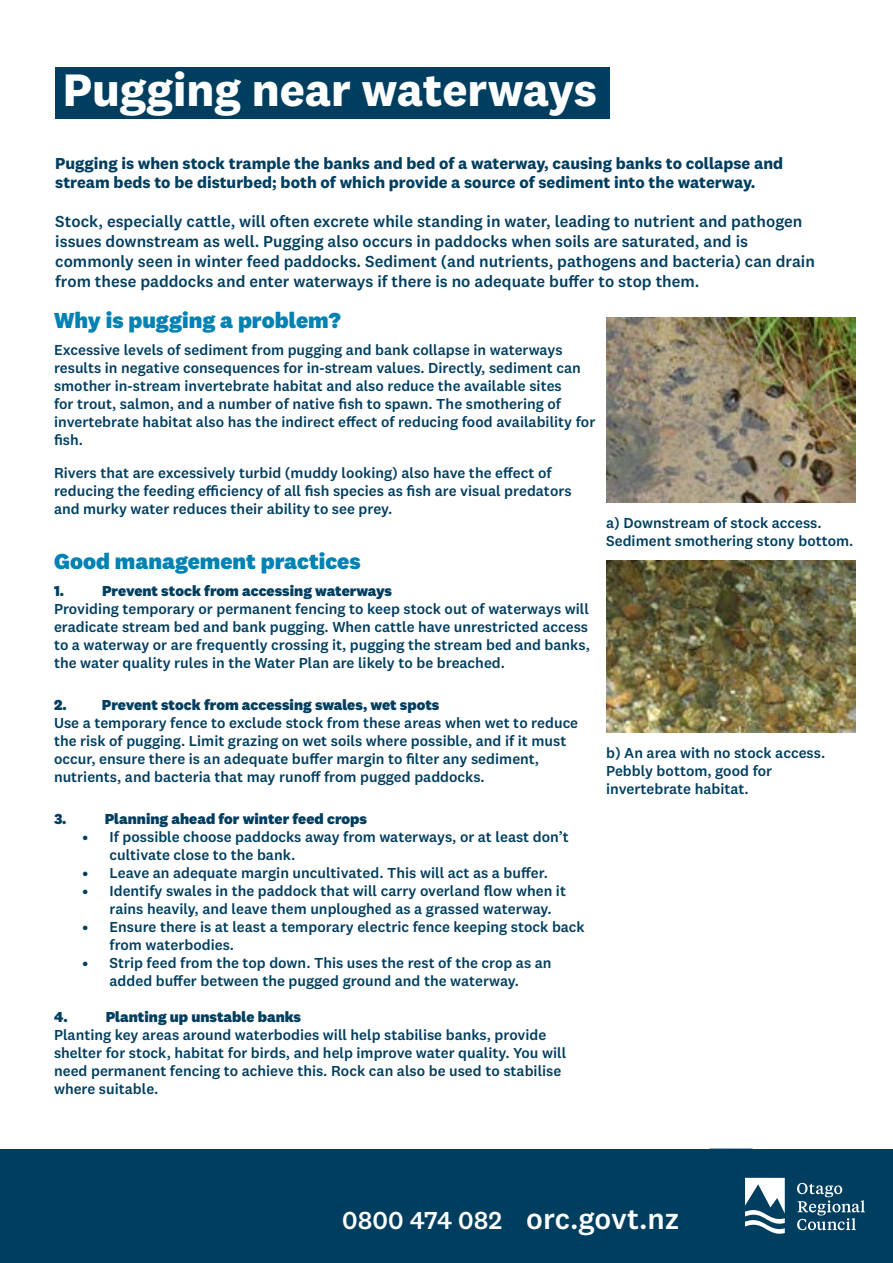
<style>
.page{position:relative;width:893px;height:1263px;background:#fff}
.page>*{position:absolute;margin:0;border:0;box-sizing:border-box;transform-origin:0 0}
.t1{font:700 47.1px "National 2";color:#fff}
.t2{font:500 30px "National 2";letter-spacing:-.005em;color:#fff}
.t3{font:800 22.5px "National 2";color:#0082b4}
.t4{font:500 16.5px/19.8px "National 2";color:#003e60}
.t5{font:700 16.5px/19.8px "National 2";color:#003e60}
.t6{font:500 15px/18px "National 2";color:#003e60}
.t7{font:800 15px "National 2";color:#003e60}
.s1{font-size:25.5px}
</style>
<div class="page">
<div style="left:55px;top:68px;width:554px;height:51px;background:#003e60"></div>
<div style="left:0;top:1149px;width:893px;height:114px;background:#003e60"></div>
<svg style="left:709px;top:1148px;width:156px;height:86px"></svg>
<img style="left:606px;top:317px;width:250px;height:185px">
<img style="left:606px;top:560px;width:250px;height:172px">
<h1 class="t1" style="left:63px;top:61px;width:536px">Pugging near waterways</h1>
<p class="t5" style="left:55px;top:153px;width:729px">Pugging is when stock trample the banks and bed of a waterway, causing banks to collapse and stream beds to be disturbed; both of which provide a source of sediment into the waterway.</p>
<p class="t4" style="left:55px;top:212px;width:761px">Stock, especially cattle, will often excrete while standing in water, leading to nutrient and pathogen issues downstream as well. Pugging also occurs in paddocks when soils are saturated, and is commonly seen in winter feed paddocks. Sediment (and nutrients, pathogens and bacteria) can drain from these paddocks and enter waterways if there is no adequate buffer to stop them.</p>
<h3 class="t3" style="left:54px;top:306px;width:288px">Why is pugging a problem?</h3>
<p class="t6" style="left:54px;top:340px;width:543px">Excessive levels of sediment from pugging and bank collapse in waterways results in negative consequences for in-stream values. Directly, sediment can smother in-stream invertebrate habitat and also reduce the available sites<br>for trout, salmon, and a number of native fish to spawn. The smothering of invertebrate habitat also has the indirect effect of reducing food availability for fish.</p>
<p class="t6" style="left:54px;top:463px;width:519px">Rivers that are excessively turbid (muddy looking) also have the effect of reducing the feeding efficiency of all fish species as fish are visual predators and murky water reduces their ability to see prey.</p>
<h3 class="t3" style="left:54px;top:547px;width:308px">Good management practices</h3>
<p class="t7" style="left:54px;top:582px;width:11px">1.</p>
<p class="t7" style="left:102px;top:582px;width:291px">Prevent stock from accessing waterways</p>
<p class="t6" style="left:54px;top:600px;width:537px;text-align:justify">Providing temporary or permanent fencing to keep stock out of waterways will eradicate stream bed and bank pugging. When cattle have unrestricted access to a waterway or are frequently crossing it, pugging the stream bed and banks, the water quality rules in the Water Plan are likely to be breached.</p>
<p class="t7" style="left:54px;top:696px;width:387px">2. Prevent stock from accessing swales, wet spots</p>
<p class="t6" style="left:54px;top:714px;width:526px">Use a temporary fence to exclude stock from these areas when wet to reduce the risk of pugging. Limit grazing on wet soils where possible, and if it must occur, ensure there is an adequate buffer margin to filter any sediment, nutrients, and bacteria that may runoff from pugged paddocks.</p>
<p class="t7" style="left:54px;top:810px;width:14px">3.</p>
<p class="t7" style="left:105px;top:810px;width:264px">Planning ahead for winter feed crops</p>
<p class="t6" style="left:110px;top:828px;width:461px;text-indent:-27px">• If possible choose paddocks away from waterways, or at least don’t cultivate close to the bank.</p>
<p class="t6" style="left:82px;top:864px;width:467px">• Leave an adequate margin uncultivated. This will act as a buffer.</p>
<p class="t6" style="left:110px;top:882px;width:458px;text-indent:-27px">• Identify swales in the paddock that will carry overland flow when it rains heavily, and leave them unploughed as a grassed waterway.</p>
<p class="t6" style="left:110px;top:918px;width:477px;text-indent:-27px">• Ensure there is at least a temporary electric fence keeping stock back from waterbodies.</p>
<p class="t6" style="left:82px;top:954px;width:471px;text-align:center">• Strip feed from the top down. This uses the rest of the crop as an added buffer between the pugged ground and the waterway.</p>
<p class="t7" style="left:54px;top:1008px;width:15px">4.</p>
<p class="t7" style="left:106px;top:1008px;width:197px">Planting up unstable banks</p>
<p class="t6" style="left:54px;top:1026px;width:514px">Planting key areas around waterbodies will help stabilise banks, provide shelter for stock, habitat for birds, and help improve water quality. You will need permanent fencing to achieve this. Rock can also be used to stabilise where suitable.</p>
<p class="t6" style="left:606px;top:514px;width:249px">a) Downstream of stock access.<br>Sediment smothering stony bottom.</p>
<p class="t6" style="left:606px;top:743px;width:221px">b) An area with no stock access.<br>Pebbly bottom, good for invertebrate habitat.</p>
<h2 class="t2" style="left:342px;top:1200px;width:339px"><span class="s1">0800 474 082</span> orc.govt.nz</h2>
</div>
